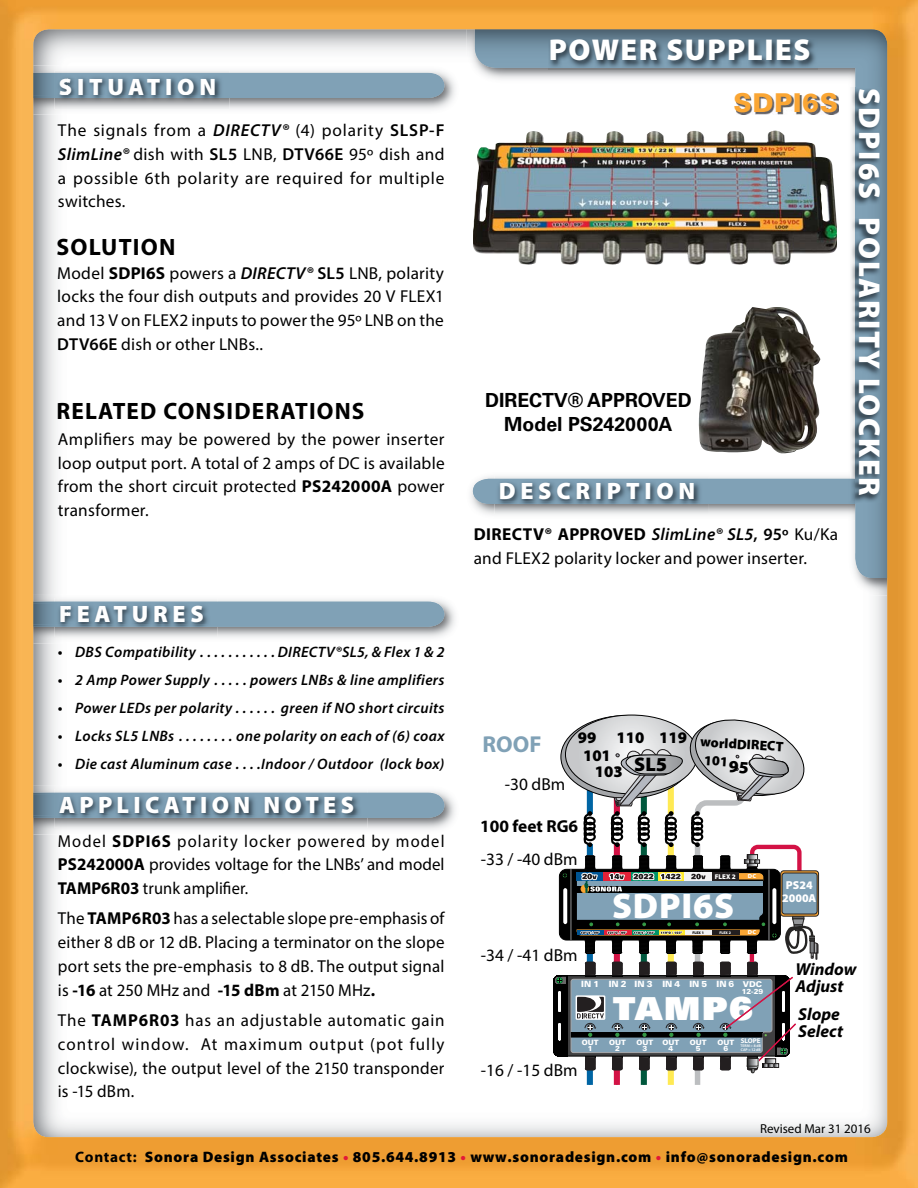
<style>
.page{position:relative;width:918px;height:1188px;background:#fff}
.page>*{position:absolute;margin:0;border:0;box-sizing:border-box;transform-origin:0 0}
.t1{font:900 35.7px "Myriad Pro";letter-spacing:.025em;color:#fff}
.t2{font:31.65px "Univers LT Std X Black";letter-spacing:.05em;color:#fff;scale:1.08 1}
.t3{font:900 30.3px "Myriad Pro";letter-spacing:.05em;color:#fff}
.t4{font:900 25.95px "Univers LT Std";letter-spacing:.02em;color:#faa634}
.t5{font:900 23.85px "Myriad Pro";letter-spacing:.2em;color:#fff}
.t6{font:900 23.85px "Myriad Pro";letter-spacing:.18em;color:#fff}
.t7{font:700 23.7px "Myriad Pro";letter-spacing:.05em;color:#000}
.t8{font:700 23.1px "Myriad Pro";color:#80a1b6}
.t9{font:900 19.8px "Myriad Pro";color:#000}
.t10{font:700 19.5px/23.4px "Univers LT Std";color:#000;text-align:center}
.t11{font:17.4px "Myriad Pro";color:#000}
.t12{font:italic 700 17.4px/17.4px "Myriad Pro";color:#000}
.t13{font:700 17.4px "Myriad Pro";color:#000}
.t14{font:17.25px/23.7px "Myriad Pro";letter-spacing:.015em;color:#000;text-align:justify}
.t15{font:17.25px/23.7px "Myriad Pro";letter-spacing:.015em;color:#000;text-align:justify;scale:.95 1}
.t16{font:900 16.2px "Myriad Pro";color:#000}
.t17{font:italic 600 15.15px "Myriad Pro";letter-spacing:.025em;color:#000}
.t18{font:900 15.15px "Myriad Pro";letter-spacing:.045em;color:#000}
.t19{font:900 13.8px "Myriad Pro";color:#000}
.t20{font:12.9px "Myriad Pro";color:#000}
.t21{font:900 11.55px/12.6px "Myriad Pro";color:#fff;text-align:center}
.t22{font:900 8.7px "Univers LT Std";color:#fff}
.t23{font:900 8.1px "Univers LT Std";color:#fff}
.t24{font:900 7.2px/6.3px "Univers LT Std";color:#fff;text-align:center}
.t25{font:700 6.9px "Myriad Pro";color:#fff}
.t26{font:900 6.9px "Myriad Pro";color:#fff}
.t27{font:900 5.85px "Myriad Pro";color:#fff;scale:1.07 1}
.t28{font:600 3.75px/4.2px "Myriad Pro";color:#fff}
.t29{font:900 3.75px "Myriad Pro";color:#010101}
.t30{font:900 3.75px "Myriad Pro";color:#fff}
.s1{color:#fcfcfc}
.s2{font-weight:600;font-style:italic}
.s3{font-weight:600}
.s4{font-weight:700}
.s5{font-size:17.25px}
</style>
<div class="page">
<img style="left:0;top:0;width:918px;height:1188px">
<img style="left:549px;top:39px;width:268px;height:30px">
<img style="left:850px;top:88px;width:5px;height:383px">
<svg style="left:473px;top:471px;width:397px;height:33px"></svg>
<img style="left:850px;top:479px;width:5px;height:24px">
<img style="left:855px;top:88px;width:27px;height:415px">
<img style="left:736px;top:95px;width:102px;height:19px">
<img style="left:474px;top:129px;width:362px;height:137px">
<img style="left:699px;top:307px;width:121px;height:146px">
<div style="left:780px;top:871px;width:39px;height:45px;border:1px solid #272424;border-radius:3px"></div>
<svg style="left:554px;top:715px;width:264px;height:375px"></svg>
<div style="left:747px;top:1058px;width:11px;height:8px;border:1px solid #262524"></div>
<svg style="left:344px;top:1156px;width:4px;height:4px"></svg>
<svg style="left:461px;top:1156px;width:4px;height:4px"></svg>
<svg style="left:656px;top:1156px;width:5px;height:4px"></svg>
<h3 class="t5" style="left:59px;top:78px;width:159px"><span class="s1">S</span>ITUATION</h3>
<p class="t14" style="left:58px;top:120px;width:388px">The signals from a <span class="s2">DIRECTV®</span> (4) polarity <span class="s3">SLSP-F </span><span class="s2">SlimLine®</span> dish with <span class="s3">SL5</span> LNB, <span class="s3">DTV66E</span> 95º dish and a possible 6th polarity are required for multiple switches.</p>
<h3 class="t7" style="left:56px;top:238px;width:121px">SOLUTION</h3>
<p class="t14" style="left:57px;top:263px;width:388px">Model <span class="s4">SDPI6S</span> powers a <span class="s2">DIRECTV®</span> <span class="s3">SL5</span> LNB, polarity locks the four dish outputs and provides 20 V FLEX1 and 13 V on FLEX2 inputs to power the 95º LNB on the <span class="s3">DTV66E</span> dish or other LNBs..</p>
<h3 class="t7" style="left:56px;top:402px;width:310px">RELATED CONSIDERATIONS</h3>
<p class="t14" style="left:58px;top:429px;width:388px">Amplifiers may be powered by the power inserter loop output port. A total of 2 amps of DC is available from the short circuit protected <span class="s4">PS242000A</span> power transformer.</p>
<h3 class="t5" style="left:59px;top:605px;width:146px"><span class="s1">F</span>EATURES</h3>
<p class="t17" style="left:58px;top:646px;width:388px">• DBS Compatibility . . . . . . . . . . . DIRECTV®SL5, &amp; Flex 1 &amp; 2</p>
<p class="t17" style="left:58px;top:674px;width:388px">• 2 Amp Power Supply . . . . . powers LNBs &amp; line amplifiers</p>
<p class="t17" style="left:58px;top:703px;width:388px">• Power LEDs per polarity . . . . . . green if NO short circuits</p>
<p class="t17" style="left:58px;top:731px;width:388px">• Locks SL5 LNBs . . . . . . . . one polarity on each of (6) coax</p>
<p class="t17" style="left:58px;top:759px;width:388px">• Die cast Aluminum case . . . .Indoor / Outdoor (lock box)</p>
<h3 class="t6" style="left:59px;top:796px;width:297px"><span class="s1">A</span>PPLICATION NOTES</h3>
<p class="t15" style="left:58px;top:831px;width:408px">Model <span class="s4">SDPI6S</span> polarity locker powered by model <span class="s4">PS242000A</span> provides voltage for the LNBs’ and model <span class="s4">TAMP6R03</span> trunk amplifier.</p>
<p class="t14" style="left:58px;top:909px;width:388px">The <span class="s4">TAMP6R03</span> has a selectable slope pre-emphasis of either 8 dB or 12 dB. Placing a terminator on the slope port sets the pre-emphasis to 8 dB. The output signal is <span class="s4">-16</span> at 250 MHz and <span class="s4">-15 dBm</span> at 2150 MHz<span class="s4">.</span></p>
<p class="t14" style="left:58px;top:1010px;width:388px">The <span class="s4">TAMP6R03</span> has an adjustable automatic gain control window. At maximum output (pot fully clockwise), the output level of the 2150 transponder is -15 dBm.</p>
<h3 class="t3" style="left:549px;top:39px;width:263px">POWER SUPPLIES</h3>
<h3 class="t4" style="left:734px;top:91px;width:106px">SDPI6S</h3>
<p class="t10" style="left:485px;top:390px;width:208px">DIRECTV® APPROVED<br>Model PS242000A</p>
<h3 class="t5" style="left:499px;top:482px;width:198px">DESCRIPTION</h3>
<p class="t14" style="left:474px;top:524px;width:366px"><span class="s4">DIRECTV® APPROVED</span> <span class="s2">SlimLine® SL5</span><span class="s3">, 95º</span> Ku/Ka and FLEX2 polarity locker and power inserter.</p>
<h3 class="t3" style="left:881px;top:88px;width:409px;rotate:90deg">SDPI6S POLARITY LOCKER</h3>
<p class="t16" style="left:616px;top:732px;width:72px">110 119</p>
<p class="t19" style="left:701px;top:737px;width:85px;rotate:3deg">worldDIRECT</p>
<p class="t19" style="left:705px;top:755px;width:46px;rotate:4deg">101<span class="s5">95</span></p>
<p class="t16" style="left:578px;top:732px;width:20px">99</p>
<h3 class="t8" style="left:483px;top:730px;width:60px">ROOF</h3>
<p class="t16" style="left:583px;top:749px;width:29px">101</p>
<p class="t9" style="left:634px;top:757px;width:34px">SL5</p>
<p class="t16" style="left:595px;top:766px;width:29px">103</p>
<p class="t11" style="left:505px;top:777px;width:62px">-30 dBm</p>
<p class="t13" style="left:480px;top:815px;width:99px">100 feet RG6</p>
<p class="t11" style="left:481px;top:853px;width:98px">-33 / -40 dBm</p>
<p class="t26" style="left:715px;top:874px;width:22px">FLEX 2</p>
<h1 class="t1" style="left:612px;top:892px;width:124px">SDPI6S</h1>
<p class="t29" style="left:692px;top:931px;width:13px">FLEX 1</p>
<p class="t30" style="left:720px;top:931px;width:13px">FLEX 2</p>
<p class="t27" style="left:748px;top:874px;width:9px">DC</p>
<p class="t27" style="left:748px;top:930px;width:9px">DC</p>
<p class="t21" style="left:782px;top:880px;width:36px">PS24<br>2000A</p>
<p class="t11" style="left:481px;top:948px;width:98px">-34 / -41 dBm</p>
<p class="t22" style="left:581px;top:979px;width:155px">IN 1 IN 2 IN 3 IN 4 IN 5 IN 6</p>
<p class="t23" style="left:743px;top:979px;width:21px">VDC</p>
<p class="t24" style="left:742px;top:989px;width:23px">12-29</p>
<h2 class="t2" style="left:613px;top:990px;width:131px">TAMP6</h2>
<p class="t25" style="left:741px;top:1036px;width:21px">SLOPE</p>
<p class="t28" style="left:741px;top:1043px;width:22px">TERM = 8 dB<br>CAP = 12 dB</p>
<p class="t24" style="left:582px;top:1039px;width:18px">OUT<br>1</p>
<p class="t24" style="left:609px;top:1039px;width:18px">OUT<br>2</p>
<p class="t24" style="left:637px;top:1039px;width:18px">OUT<br>3</p>
<p class="t24" style="left:663px;top:1039px;width:18px">OUT<br>4</p>
<p class="t24" style="left:690px;top:1039px;width:18px">OUT<br>5</p>
<p class="t24" style="left:717px;top:1039px;width:18px">OUT<br>6</p>
<p class="t11" style="left:481px;top:1064px;width:98px">-16 / -15 dBm</p>
<p class="t12" style="left:796px;top:962px;width:62px">Window<br>Adjust</p>
<p class="t12" style="left:798px;top:1007px;width:46px">Slope<br>Select</p>
<p class="t20" style="left:760px;top:1124px;width:112px">Revised Mar 31 2016</p>
<p class="t18" style="left:75px;top:1151px;width:774px"><span class="s4">Contact:</span> Sonora Design Associates 805.644.8913 www.sonoradesign.com info@sonoradesign.com</p>
</div>
